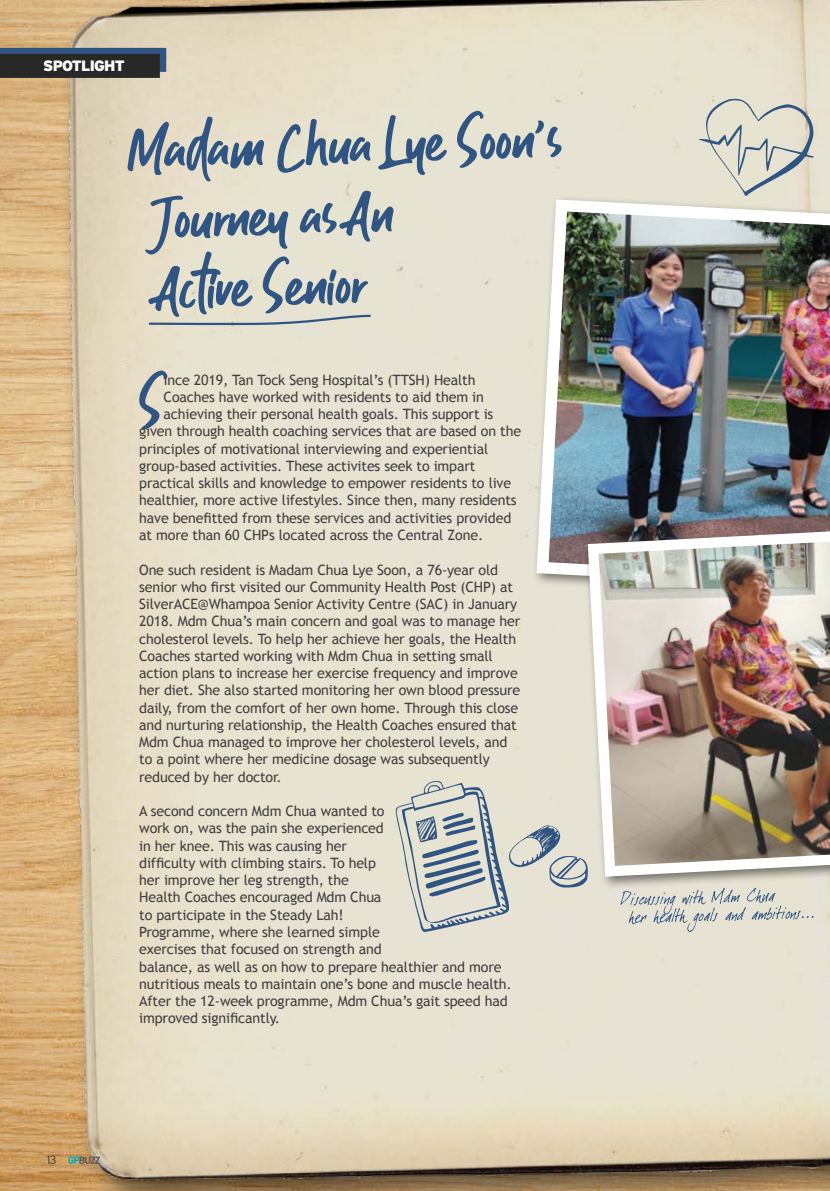
<style>
.page{position:relative;width:830px;height:1191px;background:#fff}
.page>*{position:absolute;margin:0;border:0;box-sizing:border-box;transform-origin:0 0}
.t1{font:60.9px "Guthen Bloots Personal Use";color:#305582}
.t2{font:58.5px/70.8px "Guthen Bloots Personal Use";color:#305582}
.t3{font:900 15px "Interstate";letter-spacing:-.05em;color:#fff}
.t4{font:14.25px/17.2px "Trebuchet MS";letter-spacing:-.01em;color:#414042}
.t5{font:300 12px "Interstate";color:#414042}
</style>
<div class="page">
<img style="left:0;top:0;width:48px;height:1191px">
<img style="left:48px;top:0;width:781px;height:1191px">
<svg style="left:68px;top:1156px;width:32px;height:8px"></svg>
<div style="left:0;top:48px;width:166px;height:24px;background:#305582"></div>
<div style="left:0;top:54px;width:160px;height:24px;background:#292829"></div>
<img style="left:530px;top:193px;width:299px;height:413px">
<img style="left:582px;top:514px;width:247px;height:368px">
<svg style="left:620px;top:887px;width:193px;height:45px;background:#d2d3ca"></svg>
<svg style="left:147px;top:313px;width:225px;height:13px;background:#c7c9c2"></svg>
<svg style="left:698px;top:97px;width:116px;height:99px;background:#d0d1c6"></svg>
<svg style="left:395px;top:780px;width:192px;height:152px;background:#c8cbc5"></svg>
<p class="t3" style="left:43px;top:57px;width:83px">SPOTLIGHT</p>
<h2 class="t2" style="left:155px;top:108px;width:407px;text-indent:-27px;rotate:-1deg">Madam Chua Lye Soon’s<br>Journey as An<br>Active Senior</h2>
<p class="t5" style="left:47px;top:1153px;width:11px">13</p>
<h1 class="t1" style="left:140px;top:362px;width:24px">S</h1>
<p class="t4" style="left:163px;top:371px;width:313px">ince 2019, Tan Tock Seng Hospital’s (TTSH) Health</p>
<p class="t4" style="left:163px;top:388px;width:321px">Coaches have worked with residents to aid them in</p>
<p class="t4" style="left:163px;top:406px;width:331px">achieving their personal health goals. This support is</p>
<p class="t4" style="left:139px;top:423px;width:383px">given through health coaching services that are based on the</p>
<p class="t4" style="left:139px;top:440px;width:350px">principles of motivational interviewing and experiential</p>
<p class="t4" style="left:139px;top:457px;width:337px">group-based activities. These activites seek to impart</p>
<p class="t4" style="left:139px;top:475px;width:373px">practical skills and knowledge to empower residents to live</p>
<p class="t4" style="left:139px;top:492px;width:379px">healthier, more active lifestyles. Since then, many residents</p>
<p class="t4" style="left:139px;top:509px;width:373px">have benefitted from these services and activities provided</p>
<p class="t4" style="left:139px;top:526px;width:345px">at more than 60 CHPs located across the Central Zone.</p>
<p class="t4" style="left:139px;top:561px;width:382px">One such resident is Madam Chua Lye Soon, a 76-year old senior who first visited our Community Health Post (CHP) at SilverACE@Whampoa Senior Activity Centre (SAC) in January 2018. Mdm Chua’s main concern and goal was to manage her cholesterol levels. To help her achieve her goals, the Health Coaches started working with Mdm Chua in setting small action plans to increase her exercise frequency and improve her diet. She also started monitoring her own blood pressure daily, from the comfort of her own home. Through this close and nurturing relationship, the Health Coaches ensured that Mdm Chua managed to improve her cholesterol levels, and to a point where her medicine dosage was subsequently reduced by her doctor.</p>
<p class="t4" style="left:139px;top:802px;width:374px">A second concern Mdm Chua wanted to<br>work on, was the pain she experienced<br>in her knee. This was causing her<br>difficulty with climbing stairs. To help<br>her improve her leg strength, the<br>Health Coaches encouraged Mdm Chua<br>to participate in the Steady Lah!<br>Programme, where she learned simple<br>exercises that focused on strength and<br>balance, as well as on how to prepare healthier and more nutritious meals to maintain one’s bone and muscle health.<br>After the 12-week programme, Mdm Chua’s gait speed had improved significantly.</p>
</div>
